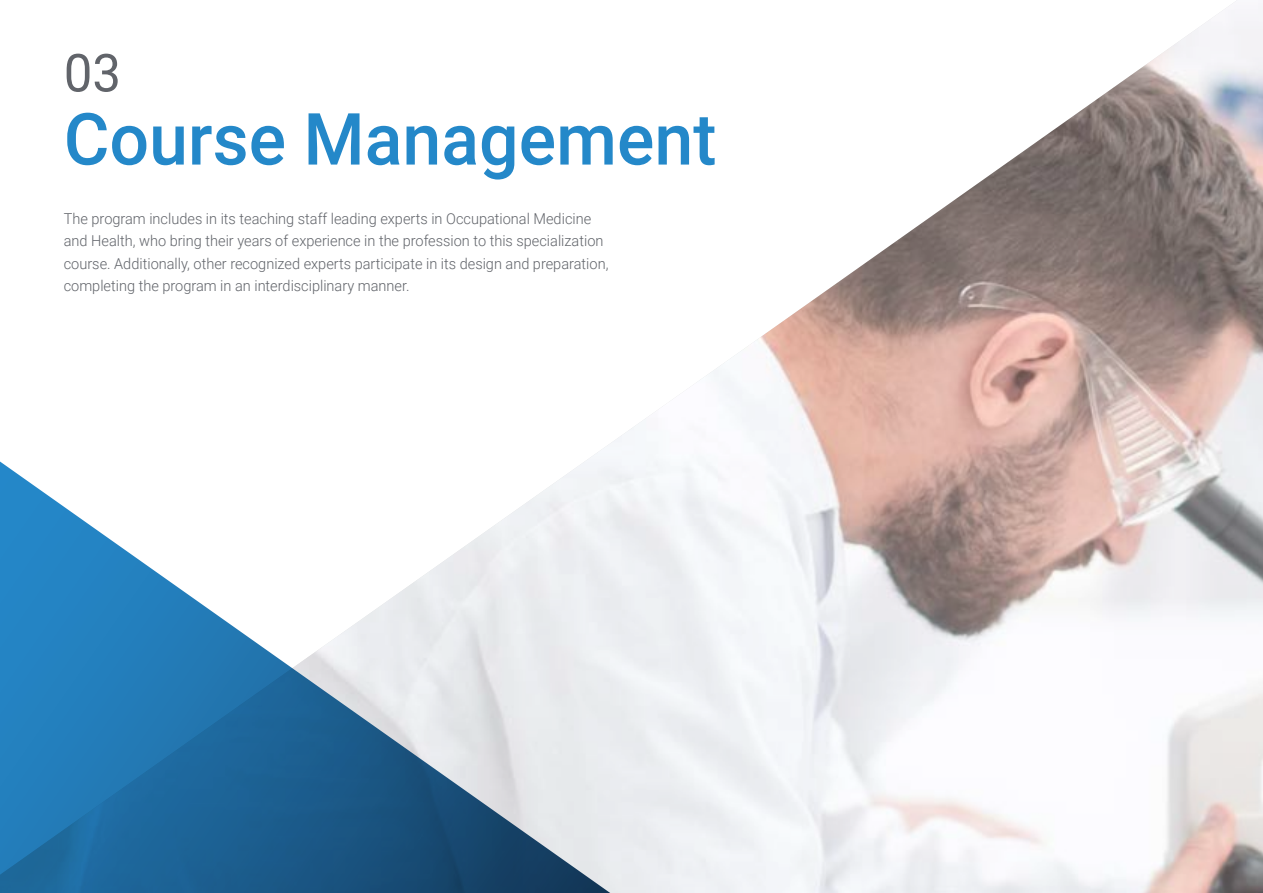
<style>
.page{position:relative;width:1263px;height:893px;background:#fff}
.page>*{position:absolute;margin:0;border:0;box-sizing:border-box;transform-origin:0 0}
.t1{font:500 72px "Roboto";color:#2488c9}
.t2{font:52.5px "Roboto";color:#61646a}
.t3{font:300 15px/22.5px "Roboto";color:#61646a}
</style>
<div class="page">
<img style="left:607px;top:0;width:656px;height:893px">
<svg style="left:0;top:446px;width:640px;height:447px"></svg>
<h2 class="t2" style="left:64px;top:36px;width:59px">03</h2>
<h1 class="t1" style="left:64px;top:89px;width:654px">Course Management</h1>
<p class="t3" style="left:64px;top:207px;width:546px">The program includes in its teaching staff leading experts in Occupational Medicine and Health, who bring their years of experience in the profession to this specialization course. Additionally, other recognized experts participate in its design and preparation, completing the program in an interdisciplinary manner.</p>
</div>
